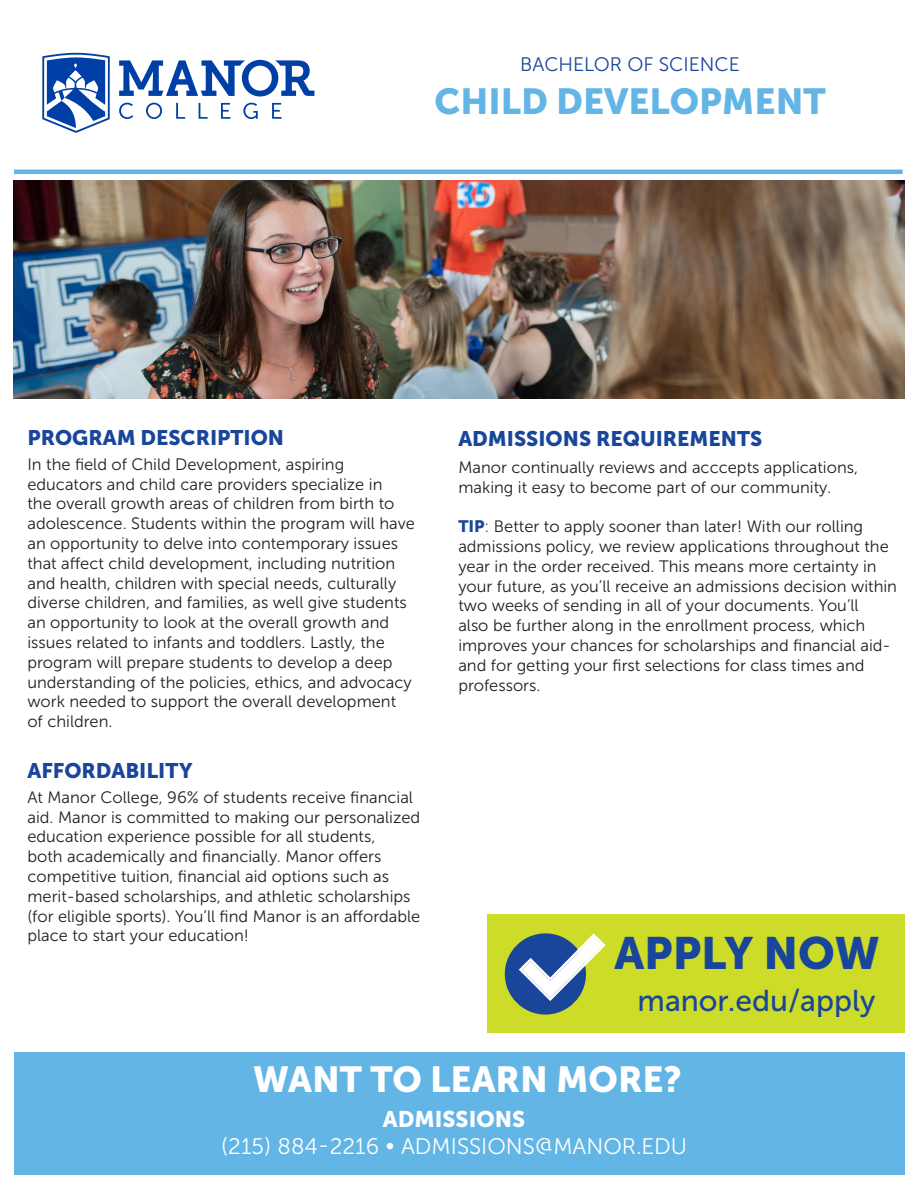
<style>
.page{position:relative;width:918px;height:1188px;background:#fff}
.page>*{position:absolute;margin:0;border:0;box-sizing:border-box;transform-origin:0 0}
.t1{font:45px "Museo Sans 900";color:#19469a}
.t2{font:36px "Museo Sans 900";color:#62b5e5}
.t3{font:36px "Museo Sans 900";color:#fff}
.t4{font:30px "Museo Sans 500";color:#19469a}
.t5{font:22.5px "Museo Sans 300";color:#fff}
.t6{font:22.5px "Museo Sans 900";color:#fff}
.t7{font:21px "Museo Sans 900";color:#19469a}
.t8{font:19.5px "Museo Sans 300";color:#19469a}
.t9{font:16.5px/19.8px "Museo Sans 300";color:#231f20}
.s1{font-family:"Museo Sans 900";color:#19469a}
.s2{color:#19469a}
</style>
<div class="page">
<svg style="left:119px;top:103px;width:14px;height:16px"></svg>
<svg style="left:146px;top:103px;width:16px;height:16px"></svg>
<svg style="left:176px;top:103px;width:9px;height:16px"></svg>
<svg style="left:199px;top:103px;width:9px;height:16px"></svg>
<svg style="left:221px;top:103px;width:9px;height:16px"></svg>
<svg style="left:243px;top:103px;width:15px;height:16px"></svg>
<svg style="left:272px;top:103px;width:10px;height:16px"></svg>
<svg style="left:119px;top:60px;width:195px;height:37px"></svg>
<svg style="left:42px;top:53px;width:68px;height:80px"></svg>
<hr style="left:14px;top:170px;width:889px;height:4px;background:#62b5e5">
<div style="left:14px;top:1052px;width:891px;height:122px;background:#62b5e5"></div>
<img style="left:14px;top:180px;width:891px;height:218px">
<div style="left:488px;top:914px;width:417px;height:118px;background:#cddc28"></div>
<div style="left:505px;top:933px;width:81px;height:82px;background:#19469a;border-radius:50%"></div>
<svg style="left:519px;top:933px;width:87px;height:68px"></svg>
<p class="t8" style="left:520px;top:54px;width:221px">BACHELOR OF SCIENCE</p>
<p class="t2" style="left:435px;top:81px;width:393px">CHILD DEVELOPMENT</p>
<p class="t7" style="left:27px;top:425px;width:258px">PROGRAM DESCRIPTION</p>
<p class="t9" style="left:27px;top:454px;width:318px">In the field of Child Development, aspiring</p>
<p class="t9" style="left:27px;top:474px;width:357px">educators and child care providers specialize in</p>
<p class="t9" style="left:27px;top:494px;width:369px">the overall growth areas of children from birth to</p>
<p class="t9" style="left:27px;top:514px;width:389px">adolescence. Students within the program will have an opportunity to delve into contemporary issues that affect child development, including nutrition</p>
<p class="t9" style="left:27px;top:573px;width:386px">and health, children with special needs, culturally diverse children, and families, as well give students an opportunity to look at the overall growth and issues related to infants and toddlers. Lastly, the program will prepare students to develop a deep understanding of the policies, ethics, and advocacy work needed to support the overall development</p>
<p class="t9" style="left:27px;top:712px;width:87px">of children.</p>
<p class="t7" style="left:27px;top:758px;width:167px">AFFORDABILITY</p>
<p class="t9" style="left:27px;top:787px;width:394px">At Manor College, 96% of students receive financial aid. Manor is committed to making our personalized education experience possible for all students,<br>both academically and financially. Manor offers competitive tuition, financial aid options such as merit-based scholarships, and athletic scholarships (for eligible sports). You’ll find Manor is an affordable place to start your education!</p>
<p class="t7" style="left:458px;top:427px;width:305px">ADMISSIONS REQUIREMENTS</p>
<p class="t9" style="left:458px;top:457px;width:401px">Manor continually reviews and acccepts applications, making it easy to become part of our community.</p>
<p class="t9" style="left:458px;top:517px;width:440px"><span class="s1">TIP</span><span class="s2">:</span> Better to apply sooner than later! With our rolling admissions policy, we review applications throughout the year in the order received. This means more certainty in your future, as you’ll receive an admissions decision within two weeks of sending in all of your documents. You’ll<br>also be further along in the enrollment process, which improves your chances for scholarships and financial aid&shy;and for getting your first selections for class times and professors.</p>
<p class="t1" style="left:614px;top:928px;width:267px">APPLY NOW</p>
<p class="t4" style="left:638px;top:985px;width:239px">manor.edu/apply</p>
<p class="t3" style="left:253px;top:1059px;width:430px">WANT TO LEARN MORE?</p>
<p class="t6" style="left:383px;top:1106px;width:144px">ADMISSIONS</p>
<p class="t5" style="left:221px;top:1134px;width:468px">(215) 884-2216 • ADMISSIONS@MANOR.EDU</p>
</div>
